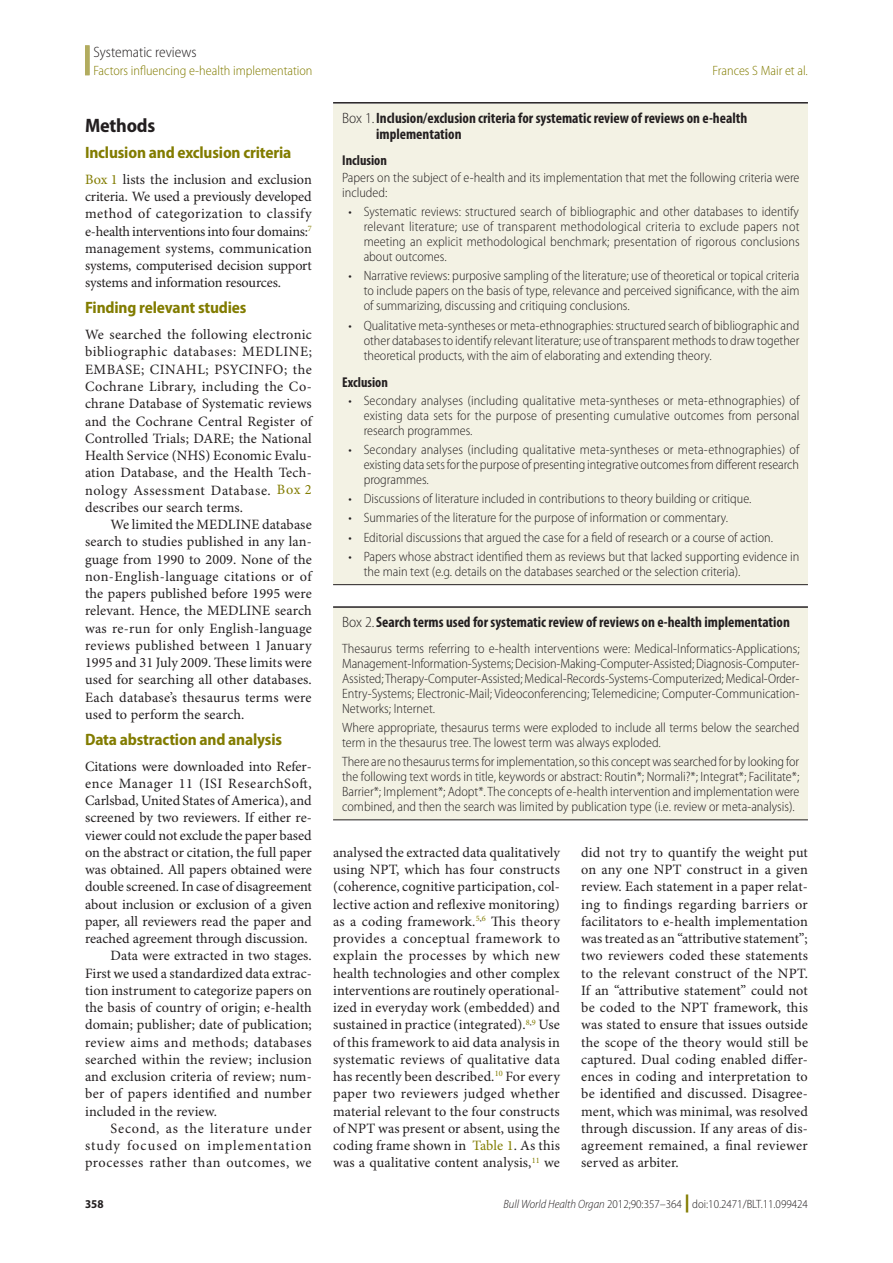
<style>
.page{position:relative;width:893px;height:1263px;background:#fff}
.page>*{position:absolute;margin:0;border:0;box-sizing:border-box;transform-origin:0 0}
.Head_1{font:700 semi-condensed 19.5px "Myriad Pro";letter-spacing:-.01em;color:#231f20}
.Head_2{font:700 semi-condensed 16.5px "Myriad Pro";letter-spacing:-.01em;color:#827c00}
.Head_2_no_space_abov{font:700 semi-condensed 16.5px "Myriad Pro";letter-spacing:-.01em;color:#827c00}
.t1{font:700 condensed 15px/16.5px "Myriad Pro";color:#231f20}
.Section_Title{font:300 semi-condensed 15px "Myriad Pro";color:#231f20}
.Para_Ind{font:14.25px/17.2px "Minion Pro";letter-spacing:.015em;color:#231f20;text-align:justify}
.Para_No_Ind{font:14.25px/17.2px "Minion Pro";color:#231f20;text-align:justify}
.t2{font:700 condensed 14.25px "Myriad Pro";color:#231f20}
.t3{font:300 semi-condensed 13.5px/15px "Myriad Pro";color:#231f20;text-align:justify}
.RH_Outside{font:300 semi-condensed 13.5px "Myriad Pro";color:#827c00}
.RH_Inside{font:300 semi-condensed 13.5px "Myriad Pro";color:#827c00}
.t4{font:300 semi-condensed 12px "Myriad Pro";color:#231f20}
.t5{font:700 semi-condensed 12px "Myriad Pro";color:#231f20}
.s1{color:#827c00}
.s2{font-weight:300;font-stretch:semi-condensed}
.s3{font-style:italic}
.s4{font-weight:900;font-stretch:normal;font-size:18px;color:#827c00}
</style>
<div class="page">
<div style="left:85px;top:45px;width:5px;height:30px;background:#b2ac5f"></div>
<div style="left:333px;top:104px;width:474px;height:480px;background:#f3f2e4"></div>
<hr style="left:333px;top:102px;width:475px;height:2px;background:#231f20">
<hr style="left:333px;top:584px;width:475px;height:1px;background:#231f20">
<div style="left:333px;top:608px;width:474px;height:212px;background:#f3f2e4"></div>
<hr style="left:333px;top:606px;width:475px;height:2px;background:#231f20">
<hr style="left:333px;top:819px;width:475px;height:1px;background:#231f20">
<p class="Section_Title" style="left:94px;top:44px;width:105px">Systematic reviews</p>
<p class="RH_Outside" style="left:94px;top:63px;width:220px">Factors influencing e-health implementation</p>
<p class="RH_Inside" style="left:712px;top:63px;width:97px">Frances S Mair et al.</p>
<p class="Head_1" style="left:85px;top:115px;width:72px">Methods</p>
<p class="Head_2_no_space_abov" style="left:85px;top:143px;width:208px">Inclusion and exclusion criteria</p>
<p class="Para_No_Ind" style="left:85px;top:171px;width:228px"><span class="s1">Box 1</span> lists the inclusion and exclusion criteria. We used a previously developed method of categorization to classify e-health interventions into four domains:<sup>7 </sup>management systems, communication systems, computerised decision support systems and information resources.</p>
<p class="Head_2" style="left:85px;top:299px;width:163px">Finding relevant studies</p>
<p class="Para_No_Ind" style="left:85px;top:327px;width:228px">We searched the following electronic bibliographic databases: MEDLINE; EMBASE; CINAHL; PSYCINFO; the Cochrane Library, including the Co&shy;chrane Database of Systematic reviews and the Cochrane Central Register of Controlled Trials; DARE; the National Health Service (NHS) Economic Evalu&shy;ation Database, and the Health Tech&shy;nology Assessment Database. <span class="s1">Box 2 </span>describes our search terms.</p>
<p class="Para_Ind" style="left:85px;top:516px;width:228px;text-indent:26px">We limited the MEDLINE database search to studies published in any lan&shy;guage from 1990 to 2009. None of the non-English-language citations or of the papers published before 1995 were relevant. Hence, the MEDLINE search was re-run for only English-language reviews published between 1 January 1995 and 31 July 2009. These limits were used for searching all other databases.<br>Each database’s thesaurus terms were used to perform the search.</p>
<p class="Head_2" style="left:85px;top:730px;width:198px">Data abstraction and analysis</p>
<p class="Para_No_Ind" style="left:85px;top:758px;width:228px">Citations were downloaded into Refer&shy;ence Manager 11 (ISI ResearchSoft, Carlsbad, United States of America), and screened by two reviewers. If either re&shy;viewer could not exclude the paper based on the abstract or citation, the full paper was obtained. All papers obtained were double screened. In case of disagreement about inclusion or exclusion of a given paper, all reviewers read the paper and reached agreement through discussion.</p>
<p class="Para_Ind" style="left:85px;top:948px;width:228px;text-indent:26px">Data were extracted in two stages.<br>First we used a standardized data extrac&shy;tion instrument to categorize papers on the basis of country of origin; e-health domain; publisher; date of publication; review aims and methods; databases searched within the review; inclusion and exclusion criteria of review; num&shy;ber of papers identified and number included in the review.</p>
<p class="Para_Ind" style="left:85px;top:1120px;width:228px;text-indent:26px">Second, as the literature under study focused on implementation processes rather than outcomes, we</p>
<p class="t1" style="left:376px;top:110px;width:373px;text-indent:-34px"><span class="s2">Box 1.</span>Inclusion/exclusion criteria for systematic review of reviews on e-health implementation</p>
<p class="t2" style="left:342px;top:152px;width:46px">Inclusion</p>
<p class="t3" style="left:342px;top:170px;width:459px">Papers on the subject of e-health and its implementation that met the following criteria were included:</p>
<p class="t3" style="left:364px;top:204px;width:437px;text-indent:-15px">• Systematic reviews: structured search of bibliographic and other databases to identify relevant literature; use of transparent methodological criteria to exclude papers not meeting an explicit methodological benchmark; presentation of rigorous conclusions about outcomes.</p>
<p class="t3" style="left:364px;top:269px;width:437px;text-indent:-15px">• Narrative reviews: purposive sampling of the literature; use of theoretical or topical criteria to include papers on the basis of type, relevance and perceived significance, with the aim of summarizing, discussing and critiquing conclusions.</p>
<p class="t3" style="left:364px;top:318px;width:437px;text-indent:-15px">• Qualitative meta-syntheses or meta-ethnographies: structured search of bibliographic and other databases to identify relevant literature; use of transparent methods to draw together theoretical products, with the aim of elaborating and extending theory.</p>
<p class="t2" style="left:342px;top:375px;width:47px">Exclusion</p>
<p class="t3" style="left:364px;top:393px;width:437px;text-indent:-15px">• Secondary analyses (including qualitative meta-syntheses or meta-ethnographies) of existing data sets for the purpose of presenting cumulative outcomes from personal research programmes.</p>
<p class="t3" style="left:364px;top:442px;width:437px;text-indent:-15px">• Secondary analyses (including qualitative meta-syntheses or meta-ethnographies) of existing data sets for the purpose of presenting integrative outcomes from different research programmes.</p>
<p class="t3" style="left:348px;top:491px;width:405px">• Discussions of literature included in contributions to theory building or critique.</p>
<p class="t3" style="left:348px;top:511px;width:381px">• Summaries of the literature for the purpose of information or commentary.</p>
<p class="t3" style="left:348px;top:530px;width:426px">• Editorial discussions that argued the case for a field of research or a course of action.</p>
<p class="t3" style="left:364px;top:549px;width:437px;text-indent:-15px">• Papers whose abstract identified them as reviews but that lacked supporting evidence in the main text (e.g. details on the databases searched or the selection criteria).</p>
<p class="t1" style="left:342px;top:614px;width:449px"><span class="s2">Box 2.</span>Search terms used for systematic review of reviews on e-health implementation</p>
<p class="t3" style="left:342px;top:641px;width:459px">Thesaurus terms referring to e-health interventions were: Medical-Informatics-Applications; Management-Information-Systems; Decision-Making-Computer-Assisted; Diagnosis-Computer-Assisted; Therapy-Computer-Assisted; Medical-Records-Systems-Computerized; Medical-Order-Entry-Systems; Electronic-Mail; Videoconferencing; Telemedicine; Computer-Communication-Networks; Internet.</p>
<p class="t3" style="left:342px;top:720px;width:459px">Where appropriate, thesaurus terms were exploded to include all terms below the searched term in the thesaurus tree. The lowest term was always exploded.</p>
<p class="t3" style="left:342px;top:754px;width:459px">There are no thesaurus terms for implementation, so this concept was searched for by looking for the following text words in title, keywords or abstract: Routin*; Normali?*; Integrat*; Facilitate*; Barrier*; Implement*; Adopt*. The concepts of e-health intervention and implementation were combined, and then the search was limited by publication type (i.e. review or meta-analysis).</p>
<p class="Para_Ind" style="left:333px;top:844px;width:228px">analysed the extracted data qualitatively using NPT, which has four constructs (coherence, cognitive participation, col&shy;lective action and reflexive monitoring) as a coding framework.<sup>5</sup><sup>,</sup><sup>6</sup> This theory provides a conceptual framework to explain the processes by which new health technologies and other complex interventions are routinely operational&shy;ized in everyday work (embedded) and sustained in practice (integrated).<sup>8</sup><sup>,</sup><sup>9</sup> Use of this framework to aid data analysis in systematic reviews of qualitative data has recently been described.<sup>10</sup> For every paper two reviewers judged whether material relevant to the four constructs of NPT was present or absent, using the coding frame shown in <span class="s1">Table 1</span>. As this was a qualitative content analysis,<sup>11</sup> we</p>
<p class="Para_Ind" style="left:581px;top:844px;width:228px">did not try to quantify the weight put on any one NPT construct in a given review. Each statement in a paper relat&shy;ing to findings regarding barriers or facilitators to e-health implementation was treated as an “attributive statement”; two reviewers coded these statements to the relevant construct of the NPT.<br>If an “attributive statement” could not be coded to the NPT framework, this was stated to ensure that issues outside the scope of the theory would still be captured. Dual coding enabled differ&shy;ences in coding and interpretation to be identified and discussed. Disagree&shy;ment, which was minimal, was resolved through discussion. If any areas of dis&shy;agreement remained, a final reviewer served as arbiter.</p>
<p class="t5" style="left:85px;top:1197px;width:20px">358</p>
<p class="t4" style="left:503px;top:1198px;width:306px"><span class="s3">Bull World Health Organ</span> 2012;90:357–364 <span class="s4">|</span> doi:10.2471/BLT.11.099424</p>
</div>
